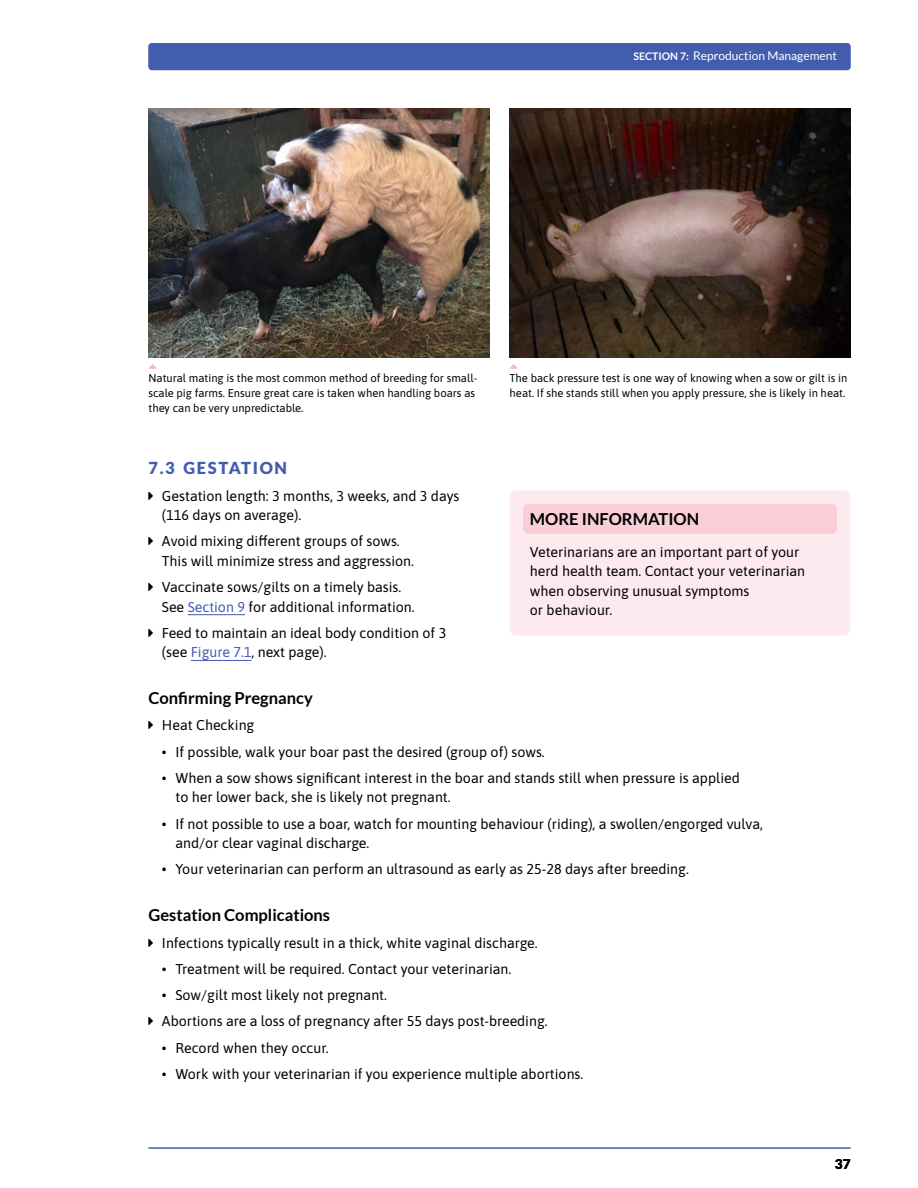
<style>
.page{position:relative;width:918px;height:1188px;background:#fff}
.page>*{position:absolute;margin:0;border:0;box-sizing:border-box;transform-origin:0 0}
.t1{font:700 16.5px "Lato";color:#000}
.t2{font:900 16.5px "Lato";letter-spacing:.1em;color:#425dae}
.t3{font:14.25px/19.5px "Asap";color:#000}
.t4{font:900 13.5px "Lato";color:#000}
.t5{font:12px "Lato";color:#fff}
.t6{font:11.25px/15px "Asap";color:#000}
.s1{font-weight:700;font-size:10.5px}
.s2{color:#425dae}
</style>
<div class="page">
<hr style="left:148px;top:1148px;width:702px;height:1px;background:#425dae">
<div style="left:148px;top:43px;width:702px;height:27px;background:#425dae;border-radius:3px"></div>
<hr style="left:188px;top:614px;width:57px;height:1px;background:#425dae">
<hr style="left:191px;top:660px;width:61px;height:1px;background:#425dae">
<div style="left:510px;top:490px;width:340px;height:146px;background:#fceaee;border-radius:7px"></div>
<div style="left:523px;top:504px;width:314px;height:30px;background:#f9ced8;border-radius:5px"></div>
<img style="left:510px;top:108px;width:340px;height:249px">
<img style="left:148px;top:108px;width:341px;height:249px">
<svg style="left:510px;top:364px;width:8px;height:5px"></svg>
<svg style="left:148px;top:364px;width:9px;height:5px"></svg>
<p class="t5" style="left:634px;top:49px;width:200px"><span class="s1">SECTION 7:</span> Reproduction Managemen</p>
<p class="t5" style="left:712px;top:49px;width:126px"><span class="s1">SECTION 1:</span> Starting Out</p>
<p class="t6" style="left:148px;top:370px;width:330px">Natural mating is the most common method of breeding for small&shy;scale pig farms. Ensure great care is taken when handling boars as they can be very unpredictable.</p>
<p class="t6" style="left:510px;top:370px;width:339px">The back pressure test is one way of knowing when a sow or gilt is in heat. If she stands still when you apply pressure, she is likely in heat.</p>
<p class="t2" style="left:148px;top:459px;width:140px">7.3 GESTATION</p>
<p class="t3" style="left:162px;top:485px;width:299px">Gestation length: 3 months, 3 weeks, and 3 days (116 days on average).</p>
<p class="t3" style="left:162px;top:531px;width:253px">Avoid mixing different groups of sows.<br>This will minimize stress and aggression.</p>
<p class="t3" style="left:162px;top:577px;width:254px">Vaccinate sows/gilts on a timely basis.<br>See <span class="s2">Section 9</span> for additional information.</p>
<p class="t3" style="left:162px;top:622px;width:286px">Feed to maintain an ideal body condition of 3 (see <span class="s2">Figure 7.1</span>, next page).</p>
<p class="t1" style="left:148px;top:689px;width:166px">Confirming Pregnancy</p>
<p class="t3" style="left:162px;top:715px;width:94px">Heat Checking</p>
<p class="t3" style="left:162px;top:741px;width:384px">• If possible, walk your boar past the desired (group of) sows.</p>
<p class="t3" style="left:175px;top:768px;width:566px;text-indent:-13px">• When a sow shows significant interest in the boar and stands still when pressure is applied to her lower back, she is likely not pregnant.</p>
<p class="t3" style="left:175px;top:813px;width:589px;text-indent:-13px">• If not possible to use a boar, watch for mounting behaviour (riding), a swollen/engorged vulva, and/or clear vaginal discharge.</p>
<p class="t3" style="left:162px;top:859px;width:528px">• Your veterinarian can perform an ultrasound as early as 25-28 days after breeding.</p>
<p class="t1" style="left:148px;top:906px;width:183px">Gestation Complications</p>
<p class="t3" style="left:162px;top:932px;width:377px">Infections typically result in a thick, white vaginal discharge.</p>
<p class="t3" style="left:162px;top:958px;width:351px">• Treatment will be required. Contact your veterinarian.</p>
<p class="t3" style="left:162px;top:981px;width:387px;line-height:26.2px">• Sow/gilt most likely not pregnant.<br>Abortions are a loss of pregnancy after 55 days post-breeding.</p>
<p class="t3" style="left:162px;top:1037px;width:168px">• Record when they occur.</p>
<p class="t3" style="left:162px;top:1063px;width:423px">• Work with your veterinarian if you experience multiple abortions.</p>
<p class="t1" style="left:530px;top:510px;width:171px">MORE INFORMATION</p>
<p class="t3" style="left:530px;top:541px;width:277px">Veterinarians are an important part of your herd health team. Contact your veterinarian when observing unusual symptoms<br>or behaviour.</p>
<p class="t4" style="left:835px;top:1156px;width:17px">37</p>
</div>
